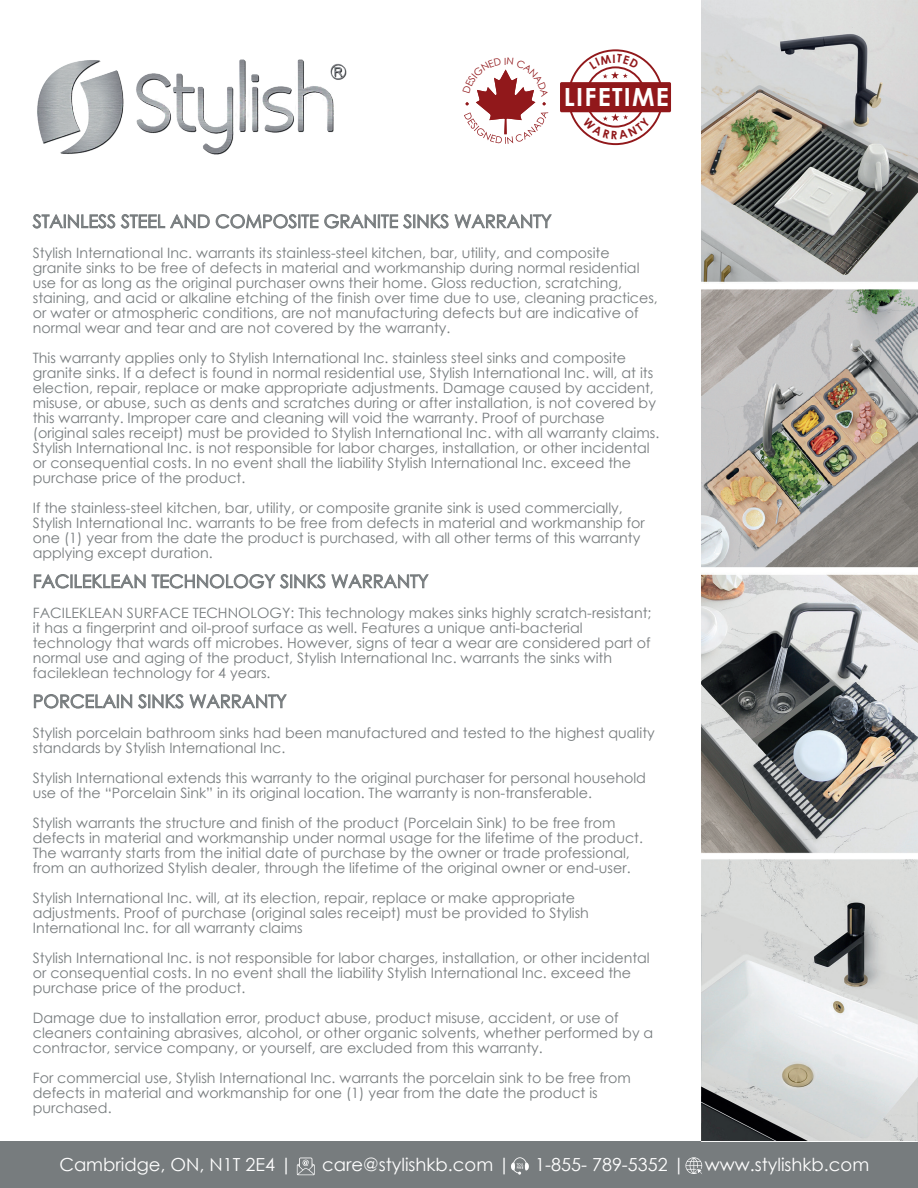
<style>
.page{position:relative;width:918px;height:1188px;background:#fff}
.page>*{position:absolute;margin:0;border:0;box-sizing:border-box;transform-origin:0 0}
.t1{font:700 25.05px "Century Gothic";letter-spacing:.05em;color:#fff}
.t2{font:18px "Century Gothic";color:#777c7e}
.t3{font:18px "Century Gothic";color:#fff}
.t4{font:14.25px/15px "Century Gothic";color:#777c7e}
.t5{font:9.9px "Century Gothic";color:#91181b}
</style>
<div class="page">
<div style="left:0;top:1142px;width:918px;height:46px;background:#777c7e"></div>
<div style="left:560px;top:82px;width:111px;height:30px;background:#91181b;border-radius:2px"></div>
<svg style="left:686px;top:1157px;width:17px;height:17px"></svg>
<svg style="left:511px;top:1157px;width:18px;height:18px"></svg>
<svg style="left:297px;top:1158px;width:18px;height:17px"></svg>
<svg style="left:32px;top:214px;width:520px;height:15px"></svg>
<svg style="left:34px;top:574px;width:395px;height:15px"></svg>
<svg style="left:34px;top:694px;width:253px;height:15px"></svg>
<img style="left:37px;top:59px;width:310px;height:96px">
<img style="left:701px;top:0;width:217px;height:1142px">
<svg style="left:464px;top:69px;width:84px;height:75px"></svg>
<svg style="left:589px;top:54px;width:50px;height:25px"></svg>
<svg style="left:583px;top:113px;width:67px;height:26px"></svg>
<p class="t5" style="left:504px;top:54px;width:4px">I</p>
<h1 class="t1" style="left:564px;top:78px;width:106px">LIFETIME</h1>
<p class="t2" style="left:33px;top:209px;width:520px">STAINLESS STEEL AND COMPOSITE GRANITE SINKS WARRANTY</p>
<p class="t4" style="left:33px;top:245px;width:627px">Stylish International Inc. warrants its stainless-steel kitchen, bar, utility, and composite granite sinks to be free of defects in material and workmanship during normal residential use for as long as the original purchaser owns their home. Gloss reduction, scratching, staining, and acid or alkaline etching of the finish over time due to use, cleaning practices, or water or atmospheric conditions, are not manufacturing defects but are indicative of normal wear and tear and are not covered by the warranty.</p>
<p class="t4" style="left:33px;top:350px;width:628px">This warranty applies only to Stylish International Inc. stainless steel sinks and composite granite sinks. If a defect is found in normal residential use, Stylish International Inc. will, at its election, repair, replace or make appropriate adjustments. Damage caused by accident, misuse, or abuse, such as dents and scratches during or after installation, is not covered by this warranty. Improper care and cleaning will void the warranty. Proof of purchase (original sales receipt) must be provided to Stylish International Inc. with all warranty claims.<br>Stylish International Inc. is not responsible for labor charges, installation, or other incidental or consequential costs. In no event shall the liability Stylish International Inc. exceed the purchase price of the product.</p>
<p class="t4" style="left:33px;top:500px;width:614px">If the stainless-steel kitchen, bar, utility, or composite granite sink is used commercially, Stylish International Inc. warrants to be free from defects in material and workmanship for one (1) year from the date the product is purchased, with all other terms of this warranty applying except duration.</p>
<p class="t2" style="left:33px;top:569px;width:397px">FACILEKLEAN TECHNOLOGY SINKS WARRANTY</p>
<p class="t4" style="left:33px;top:605px;width:620px">FACILEKLEAN SURFACE TECHNOLOGY: This technology makes sinks highly scratch-resistant; it has a fingerprint and oil-proof surface as well. Features a unique anti-bacterial technology that wards off microbes. However, signs of tear a wear are considered part of normal use and aging of the product, Stylish International Inc. warrants the sinks with facileklean technology for 4 years.</p>
<p class="t2" style="left:33px;top:689px;width:255px">PORCELAIN SINKS WARRANTY</p>
<p class="t4" style="left:33px;top:725px;width:624px">Stylish porcelain bathroom sinks had been manufactured and tested to the highest quality standards by Stylish International Inc.</p>
<p class="t4" style="left:33px;top:770px;width:615px">Stylish International extends this warranty to the original purchaser for personal household use of the “Porcelain Sink” in its original location. The warranty is non-transferable.</p>
<p class="t4" style="left:33px;top:815px;width:612px">Stylish warrants the structure and finish of the product (Porcelain Sink) to be free from defects in material and workmanship under normal usage for the lifetime of the product.<br>The warranty starts from the initial date of purchase by the owner or trade professional, from an authorized Stylish dealer, through the lifetime of the original owner or end-user.</p>
<p class="t4" style="left:33px;top:890px;width:558px">Stylish International Inc. will, at its election, repair, replace or make appropriate adjustments. Proof of purchase (original sales receipt) must be provided to Stylish<br>International Inc. for all warranty claims</p>
<p class="t4" style="left:33px;top:950px;width:618px">Stylish International Inc. is not responsible for labor charges, installation, or other incidental or consequential costs. In no event shall the liability Stylish International Inc. exceed the purchase price of the product.</p>
<p class="t4" style="left:33px;top:1010px;width:622px">Damage due to installation error, product abuse, product misuse, accident, or use of cleaners containing abrasives, alcohol, or other organic solvents, whether performed by a contractor, service company, or yourself, are excluded from this warranty.</p>
<p class="t4" style="left:33px;top:1070px;width:600px">For commercial use, Stylish International Inc. warrants the porcelain sink to be free from defects in material and workmanship for one (1) year from the date the product is purchased.</p>
<p class="t3" style="left:59px;top:1152px;width:234px">Cambridge, ON, N1T 2E4 |</p>
<p class="t3" style="left:322px;top:1152px;width:190px">care@stylishkb.com |</p>
<p class="t3" style="left:535px;top:1152px;width:336px">1-855- 789-5352 | www.stylishkb.com</p>
</div>
